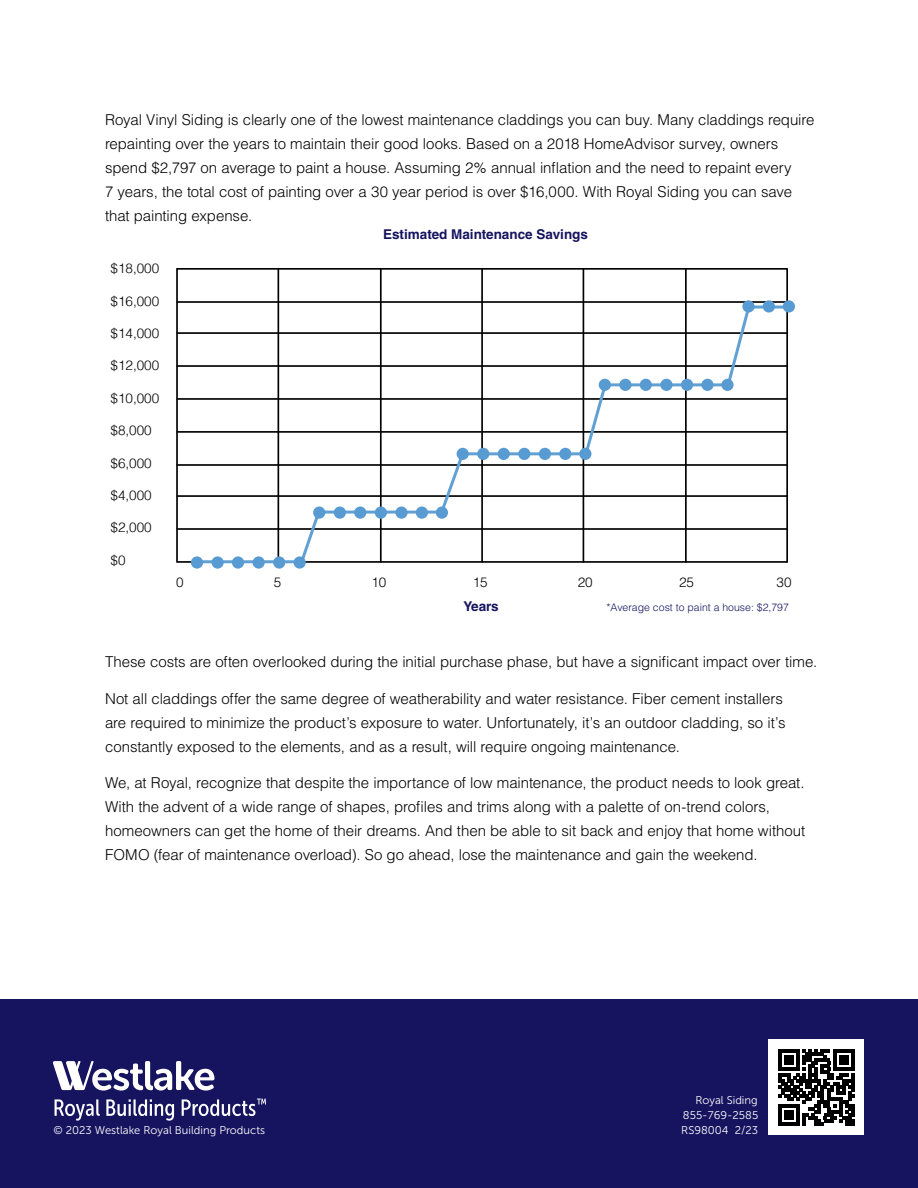
<style>
.page{position:relative;width:918px;height:1188px;background:#fff}
.page>*{position:absolute;margin:0;border:0;box-sizing:border-box;transform-origin:0 0}
.t1{font:300 15px/24px "Helvetica LT Std";letter-spacing:-.005em;color:#000}
.t2{font:300 13.5px "Helvetica";color:#000}
.t3{font:700 13.5px "Helvetica LT Std";color:#16135f}
.t4{font:300 13.5px "Helvetica LT Std";color:#000}
.t5{font:11.25px/15px "Museo Sans 300";color:#fff;text-align:justify}
.t6{font:300 10.5px "Helvetica LT Std";color:#16135f}
</style>
<div class="page">
<hr style="left:177px;top:268px;width:610px;height:2px;background:#000">
<hr style="left:177px;top:301px;width:610px;height:2px;background:#000">
<hr style="left:177px;top:332px;width:610px;height:2px;background:#000">
<hr style="left:177px;top:365px;width:610px;height:2px;background:#000">
<hr style="left:177px;top:398px;width:610px;height:2px;background:#000">
<hr style="left:177px;top:431px;width:610px;height:2px;background:#000">
<hr style="left:177px;top:464px;width:610px;height:2px;background:#000">
<hr style="left:177px;top:495px;width:610px;height:2px;background:#000">
<hr style="left:177px;top:528px;width:610px;height:2px;background:#000">
<hr style="left:177px;top:561px;width:610px;height:2px;background:#000">
<hr style="left:176px;top:268px;width:2px;height:295px;background:#000">
<hr style="left:278px;top:268px;width:1px;height:295px;background:#000">
<hr style="left:380px;top:268px;width:2px;height:295px;background:#000">
<hr style="left:481px;top:268px;width:2px;height:295px;background:#000">
<hr style="left:583px;top:268px;width:1px;height:295px;background:#000">
<hr style="left:685px;top:268px;width:2px;height:295px;background:#000">
<hr style="left:786px;top:268px;width:2px;height:295px;background:#000">
<svg style="left:194px;top:304px;width:594px;height:261px"></svg>
<div style="left:191px;top:556px;width:12px;height:13px;background:#589bd3;border-radius:50%"></div>
<svg style="left:211px;top:556px;width:13px;height:13px"></svg>
<div style="left:232px;top:556px;width:12px;height:13px;background:#589bd3;border-radius:50%"></div>
<div style="left:253px;top:556px;width:12px;height:13px;background:#589bd3;border-radius:50%"></div>
<div style="left:273px;top:556px;width:12px;height:13px;background:#589bd3;border-radius:50%"></div>
<div style="left:294px;top:556px;width:12px;height:13px;background:#589bd3;border-radius:50%"></div>
<div style="left:313px;top:506px;width:12px;height:13px;background:#589bd3;border-radius:50%"></div>
<div style="left:334px;top:506px;width:12px;height:13px;background:#589bd3;border-radius:50%"></div>
<div style="left:354px;top:506px;width:12px;height:13px;background:#589bd3;border-radius:50%"></div>
<div style="left:375px;top:506px;width:12px;height:13px;background:#589bd3;border-radius:50%"></div>
<svg style="left:395px;top:506px;width:13px;height:13px"></svg>
<div style="left:416px;top:506px;width:12px;height:13px;background:#589bd3;border-radius:50%"></div>
<div style="left:436px;top:506px;width:12px;height:13px;background:#589bd3;border-radius:50%"></div>
<div style="left:457px;top:448px;width:12px;height:12px;background:#589bd3;border-radius:50%"></div>
<div style="left:477px;top:448px;width:12px;height:12px;background:#589bd3;border-radius:50%"></div>
<div style="left:498px;top:448px;width:12px;height:12px;background:#589bd3;border-radius:50%"></div>
<div style="left:518px;top:448px;width:12px;height:12px;background:#589bd3;border-radius:50%"></div>
<div style="left:539px;top:448px;width:12px;height:12px;background:#589bd3;border-radius:50%"></div>
<div style="left:559px;top:448px;width:12px;height:12px;background:#589bd3;border-radius:50%"></div>
<div style="left:579px;top:448px;width:12px;height:12px;background:#589bd3;border-radius:50%"></div>
<div style="left:599px;top:379px;width:12px;height:12px;background:#589bd3;border-radius:50%"></div>
<div style="left:619px;top:379px;width:13px;height:12px;background:#589bd3;border-radius:50%"></div>
<div style="left:640px;top:379px;width:12px;height:12px;background:#589bd3;border-radius:50%"></div>
<div style="left:660px;top:379px;width:13px;height:12px;background:#589bd3;border-radius:50%"></div>
<div style="left:681px;top:379px;width:12px;height:12px;background:#589bd3;border-radius:50%"></div>
<div style="left:701px;top:379px;width:13px;height:12px;background:#589bd3;border-radius:50%"></div>
<div style="left:721px;top:379px;width:13px;height:12px;background:#589bd3;border-radius:50%"></div>
<svg style="left:742px;top:300px;width:13px;height:13px"></svg>
<div style="left:763px;top:300px;width:12px;height:13px;background:#589bd3;border-radius:50%"></div>
<div style="left:783px;top:300px;width:12px;height:13px;background:#589bd3;border-radius:50%"></div>
<div style="left:0;top:999px;width:918px;height:189px;background:#16135f"></div>
<div style="left:769px;top:1040px;width:95px;height:95px;background:#fff"></div>
<svg style="left:778px;top:1049px;width:76px;height:76px"></svg>
<hr style="left:778px;top:1122px;width:22px;height:3px;background:#000">
<div style="left:784px;top:1110px;width:9px;height:9px;background:#000"></div>
<svg style="left:53px;top:1061px;width:161px;height:30px"></svg>
<svg style="left:55px;top:1099px;width:45px;height:22px"></svg>
<svg style="left:106px;top:1099px;width:68px;height:22px"></svg>
<svg style="left:182px;top:1099px;width:84px;height:17px"></svg>
<p class="t1" style="left:105px;top:107px;width:711px">Royal Vinyl Siding is clearly one of the lowest maintenance claddings you can buy. Many claddings require repainting over the years to maintain their good looks. Based on a 2018 HomeAdvisor survey, owners spend $2,797 on average to paint a house. Assuming 2% annual inflation and the need to repaint every<br>7 years, the total cost of painting over a 30 year period is over $16,000. With Royal Siding you can save that painting expense.</p>
<p class="t2" style="left:111px;top:257px;width:50px">$18,000</p>
<p class="t2" style="left:111px;top:289px;width:50px">$16,000</p>
<p class="t2" style="left:111px;top:322px;width:50px">$14,000</p>
<p class="t2" style="left:111px;top:354px;width:50px">$12,000</p>
<p class="t2" style="left:111px;top:387px;width:50px">$10,000</p>
<p class="t2" style="left:111px;top:419px;width:43px">$8,000</p>
<p class="t2" style="left:111px;top:451px;width:43px">$6,000</p>
<p class="t2" style="left:111px;top:484px;width:43px">$4,000</p>
<p class="t2" style="left:111px;top:516px;width:43px">$2,000</p>
<p class="t2" style="left:111px;top:549px;width:17px">$0</p>
<p class="t3" style="left:383px;top:226px;width:206px">Estimated Maintenance Savings</p>
<p class="t4" style="left:176px;top:574px;width:9px">0</p>
<p class="t4" style="left:274px;top:574px;width:9px">5</p>
<p class="t4" style="left:371px;top:574px;width:17px">10</p>
<p class="t4" style="left:473px;top:574px;width:17px">15</p>
<p class="t4" style="left:578px;top:574px;width:17px">20</p>
<p class="t4" style="left:679px;top:574px;width:17px">25</p>
<p class="t4" style="left:777px;top:574px;width:17px">30</p>
<p class="t6" style="left:606px;top:600px;width:184px">*Average cost to paint a house: $2,797</p>
<p class="t3" style="left:463px;top:598px;width:37px">Years</p>
<p class="t1" style="left:105px;top:650px;width:714px">These costs are often overlooked during the initial purchase phase, but have a significant impact over time.</p>
<p class="t1" style="left:105px;top:686px;width:682px">Not all claddings offer the same degree of weatherability and water resistance. Fiber cement installers are required to minimize the product’s exposure to water. Unfortunately, it’s an outdoor cladding, so it’s constantly exposed to the elements, and as a result, will require ongoing maintenance.</p>
<p class="t1" style="left:105px;top:771px;width:702px">We, at Royal, recognize that despite the importance of low maintenance, the product needs to look great.<br>With the advent of a wide range of shapes, profiles and trims along with a palette of on-trend colors, homeowners can get the home of their dreams. And then be able to sit back and enjoy that home without FOMO (fear of maintenance overload). So go ahead, lose the maintenance and gain the weekend.</p>
<p class="t5" style="left:53px;top:1123px;width:213px">© 2023 Westlake Royal Building Products</p>
<p class="t5" style="left:681px;top:1093px;width:79px;text-indent:14px">Royal Siding 855-769-2585<br>RS98004 2/23</p>
</div>
